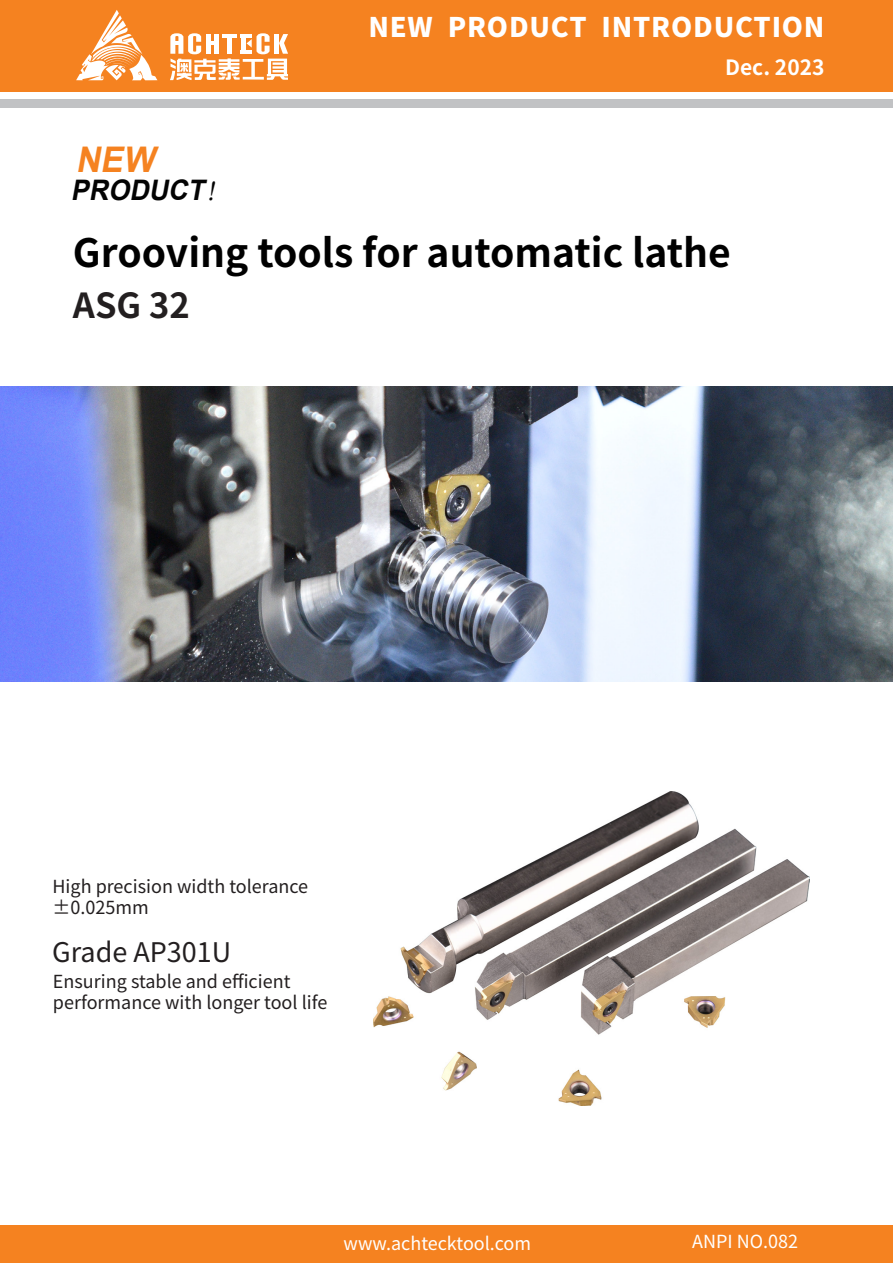
<style>
.page{position:relative;width:893px;height:1263px;background:#fff}
.page>*{position:absolute;margin:0;border:0;box-sizing:border-box;transform-origin:0 0}
.t1{font:700 39px "Source Han Sans CN";color:#000}
.t2{font:italic 700 35.4px "Arial";color:#f58220;scale:.95 1}
.t3{font:700 34.5px "Source Han Sans CN";color:#231f20}
.t4{font:italic 700 28.2px "Arial";color:#030303;scale:.95 1}
.t5{font:800 27px "Source Han Sans CN";letter-spacing:.03em;color:#fff}
.t6{font:27px "Source Han Sans CN";color:#231f20}
.t7{font:700 21px "Source Han Sans CN";color:#fff}
.t8{font:18px/21.6px "Source Han Sans CN";color:#231f20}
.t9{font:18px "Source Han Sans CN";color:#fff}
.s1{font-family:"Adobe Song Std";font-weight:300}
</style>
<div class="page">
<div style="left:0;top:0;width:893px;height:91px;background:#f58220"></div>
<div style="left:0;top:100px;width:893px;height:8px;background:#c1c2c4"></div>
<svg style="left:170px;top:33px;width:118px;height:47px"></svg>
<svg style="left:76px;top:10px;width:81px;height:70px"></svg>
<div style="left:0;top:1226px;width:893px;height:37px;background:#f58220"></div>
<img style="left:0;top:387px;width:893px;height:295px">
<img style="left:374px;top:791px;width:435px;height:315px">
<p class="t5" style="left:368px;top:11px;width:458px">NEW PRODUCT INTRODUCTION</p>
<h2 class="t2" style="left:76px;top:135px;width:94px">NEW</h2>
<h3 class="t4" style="left:71px;top:170px;width:176px">PRODUCT<span class="s1">！</span></h3>
<p class="t7" style="left:725px;top:56px;width:101px">Dec. 2023</p>
<p class="t1" style="left:73px;top:231px;width:659px">Grooving tools for automatic lathe</p>
<p class="t3" style="left:73px;top:286px;width:118px">ASG 32</p>
<p class="t8" style="left:53px;top:876px;width:257px">High precision width tolerance ±0.025mm</p>
<p class="t6" style="left:52px;top:937px;width:181px">Grade AP301U</p>
<p class="t8" style="left:53px;top:970px;width:276px">Ensuring stable and efficient performance with longer tool life</p>
<p class="t9" style="left:344px;top:1233px;width:189px">www.achtecktool.com</p>
<p class="t9" style="left:694px;top:1232px;width:107px">ANPI NO.082</p>
<p class="t9" style="left:339px;top:1233px;width:189px">www.achtecktool.com</p>
</div>
